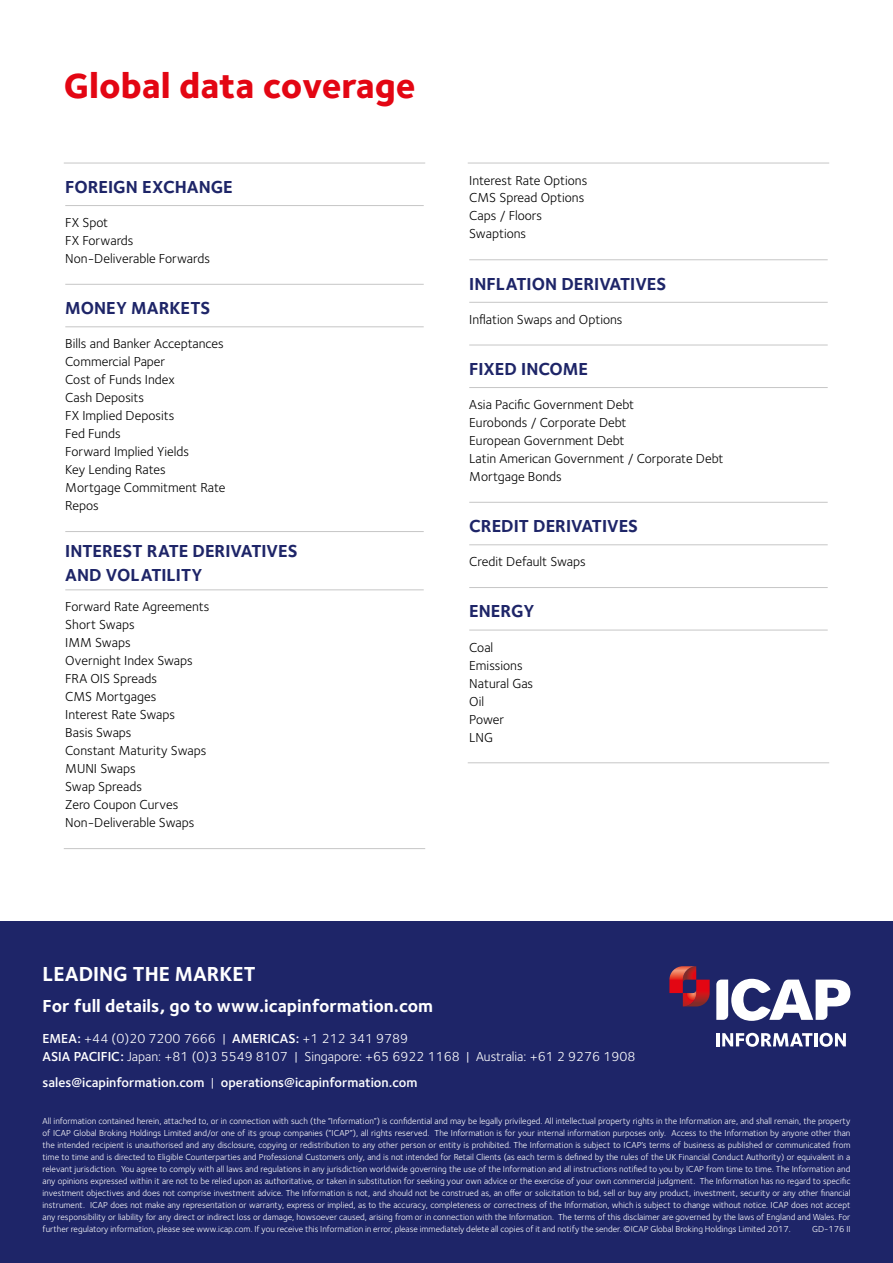
<style>
.page{position:relative;width:893px;height:1263px;background:#fff}
.page>*{position:absolute;margin:0;border:0;box-sizing:border-box;transform-origin:0 0}
.t1{font:800 36px "Foundry Sterling";color:#e30613}
.t2{font:700 21px "Foundry Sterling";color:#fff}
.t3{font:700 18px/24px "Foundry Sterling";color:#1e2568}
.t4{font:700 18px "Foundry Sterling";color:#fff}
.t5{font:13.5px/18px "Foundry Sterling";color:#000}
.t6{font:13.5px/18px "Foundry Sterling";color:#fff}
.t7{font:600 13.5px "Foundry Sterling";color:#fff}
.t8{font:9px/12px "Foundry Sterling";color:#fff;text-align:justify}
.s1{font-weight:600}
.s2{font-weight:400}
</style>
<div class="page">
<div style="left:0;top:921px;width:893px;height:342px;background:#1e2568"></div>
<svg style="left:669px;top:966px;width:41px;height:40px"></svg>
<svg style="left:716px;top:979px;width:134px;height:42px"></svg>
<hr style="left:716px;top:1033px;width:4px;height:13px;background:#fff">
<svg style="left:722px;top:1033px;width:124px;height:14px"></svg>
<hr style="left:64px;top:163px;width:361px;height:1px;background:#c6c6c6">
<hr style="left:65px;top:205px;width:359px;height:1px;background:#c6c6c6">
<hr style="left:65px;top:284px;width:359px;height:1px;background:#c6c6c6">
<hr style="left:65px;top:531px;width:359px;height:1px;background:#c6c6c6">
<hr style="left:65px;top:326px;width:359px;height:1px;background:#c6c6c6">
<hr style="left:65px;top:589px;width:359px;height:1px;background:#c6c6c6">
<hr style="left:64px;top:848px;width:361px;height:1px;background:#c6c6c6">
<hr style="left:468px;top:163px;width:361px;height:1px;background:#c6c6c6">
<hr style="left:469px;top:259px;width:359px;height:1px;background:#c6c6c6">
<hr style="left:469px;top:302px;width:359px;height:1px;background:#c6c6c6">
<hr style="left:469px;top:345px;width:359px;height:1px;background:#c6c6c6">
<hr style="left:469px;top:502px;width:359px;height:1px;background:#c6c6c6">
<hr style="left:469px;top:587px;width:359px;height:1px;background:#c6c6c6">
<hr style="left:469px;top:387px;width:359px;height:1px;background:#c6c6c6">
<hr style="left:469px;top:544px;width:359px;height:1px;background:#c6c6c6">
<hr style="left:469px;top:630px;width:359px;height:1px;background:#c6c6c6">
<hr style="left:468px;top:762px;width:361px;height:1px;background:#c6c6c6">
<h1 class="t1" style="left:64px;top:64px;width:353px">Global data coverage</h1>
<h3 class="t3" style="left:65px;top:176px;width:169px">FOREIGN EXCHANGE</h3>
<h3 class="t5" style="left:65px;top:214px;width:146px">FX Spot<br>FX Forwards<br>Non-Deliverable Forwards</h3>
<h3 class="t3" style="left:65px;top:297px;width:147px">MONEY MARKETS</h3>
<h3 class="t5" style="left:65px;top:335px;width:162px">Bills and Banker Acceptances<br>Commercial Paper<br>Cost of Funds Index<br>Cash Deposits<br>FX Implied Deposits<br>Fed Funds<br>Forward Implied Yields<br>Key Lending Rates<br>Mortgage Commitment Rate<br>Repos</h3>
<h3 class="t3" style="left:65px;top:540px;width:234px">INTEREST RATE DERIVATIVES<br>AND VOLATILITY</h3>
<h3 class="t5" style="left:65px;top:598px;width:146px">Forward Rate Agreements<br>Short Swaps<br>IMM Swaps<br>Overnight Index Swaps<br>FRA OIS Spreads<br>CMS Mortgages<br>Interest Rate Swaps<br>Basis Swaps<br>Constant Maturity Swaps<br>MUNI Swaps<br>Swap Spreads<br>Zero Coupon Curves<br>Non-Deliverable Swaps</h3>
<h3 class="t5" style="left:469px;top:171px;width:120px">Interest Rate Options<br>CMS Spread Options<br>Caps / Floors<br>Swaptions</h3>
<h3 class="t3" style="left:469px;top:272px;width:199px">INFLATION DERIVATIVES</h3>
<h3 class="t5" style="left:469px;top:310px;width:155px">Inflation Swaps and Options</h3>
<h3 class="t3" style="left:469px;top:358px;width:120px">FIXED INCOME</h3>
<h3 class="t5" style="left:469px;top:396px;width:256px">Asia Pacific Government Debt<br>Eurobonds / Corporate Debt<br>European Government Debt<br>Latin American Government / Corporate Debt<br>Mortgage Bonds</h3>
<h3 class="t3" style="left:469px;top:515px;width:170px">CREDIT DERIVATIVES</h3>
<h3 class="t5" style="left:469px;top:553px;width:118px">Credit Default Swaps</h3>
<h3 class="t3" style="left:469px;top:600px;width:67px">ENERGY</h3>
<h3 class="t5" style="left:469px;top:638px;width:65px">Coal<br>Emissions<br>Natural Gas<br>Oil<br>Power<br>LNG</h3>
<h2 class="t2" style="left:43px;top:961px;width:215px">LEADING THE MARKET</h2>
<h3 class="t4" style="left:43px;top:995px;width:392px">For full details, go to www.icapinformation.com</h3>
<h3 class="t6" style="left:43px;top:1029px;width:594px"><span class="s1">EMEA:</span> +44 (0)20 7200 7666 | <span class="s1">AMERICAS:</span> +1 212 341 9789<br><span class="s1">ASIA PACIFIC:</span> Japan: +81 (0)3 5549 8107 | Singapore: +65 6922 1168 | Australia: +61 2 9276 1908</h3>
<h3 class="t7" style="left:43px;top:1075px;width:376px">sales@icapinformation.com <span class="s2">|</span> operations@icapinformation.com</h3>
<p class="t8" style="left:43px;top:1114px;width:809px">All information contained herein, attached to, or in connection with such (the “Information”) is confidential and may be legally privileged. All intellectual property rights in the Information are, and shall remain, the property of ICAP Global Broking Holdings Limited and/or one of its group companies (“ICAP”), all rights reserved. The Information is for your internal information purposes only. Access to the Information by anyone other than the intended recipient is unauthorised and any disclosure, copying or redistribution to any other person or entity is prohibited. The Information is subject to ICAP’s terms of business as published or communicated from time to time and is directed to Eligible Counterparties and Professional Customers only, and is not intended for Retail Clients (as each term is defined by the rules of the UK Financial Conduct Authority) or equivalent in a relevant jurisdiction. You agree to comply with all laws and regulations in any jurisdiction worldwide governing the use of the Information and all instructions notified to you by ICAP from time to time. The Information and any opinions expressed within it are not to be relied upon as authoritative, or taken in substitution for seeking your own advice or the exercise of your own commercial judgment. The Information has no regard to specific investment objectives and does not comprise investment advice. The Information is not, and should not be construed as, an offer or solicitation to bid, sell or buy any product, investment, security or any other financial instrument. ICAP does not make any representation or warranty, express or implied, as to the accuracy, completeness or correctness of the Information, which is subject to change without notice. ICAP does not accept any responsibility or liability for any direct or indirect loss or damage, howsoever caused, arising from or in connection with the Information. The terms of this disclaimer are governed by the laws of England and Wales. For further regulatory information, please see www.icap.com. If you receive this Information in error, please immediately delete all copies of it and notify the sender. ©ICAP Global Broking Holdings Limited 2017.</p>
<p class="t8" style="left:812px;top:1222px;width:40px">GD-176 II</p>
</div>
